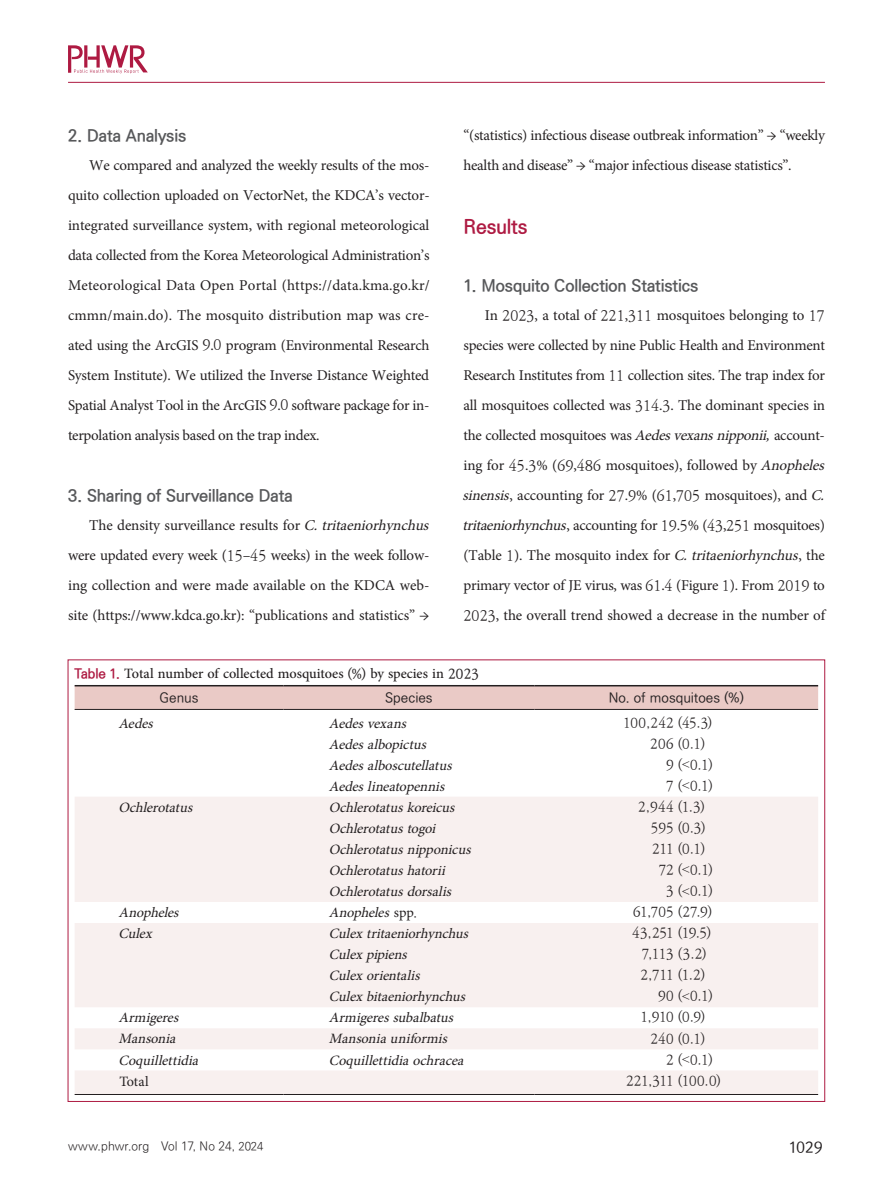
<style>
.page{position:relative;width:893px;height:1191px;background:#fff}
.page>*{position:absolute;margin:0;border:0;box-sizing:border-box;transform-origin:0 0}
.t1{font:700 19.5px "Ko Pub World Dotum";letter-spacing:-.015em;color:#ae1a42}
.t2{font:700 16.5px "Ko Pub World Dotum";letter-spacing:-.005em;color:#57585a}
.t3{font:15px/30px "Minion Pro";letter-spacing:-.02em;color:#231f20}
.t4{font:15px "Rix M Go PM";color:#231f20}
.t5{font:italic 14.25px "Minion Pro";color:#231f20}
.t6{font:500 14.25px "Minion Pro";color:#231f20}
.t7{font:14.25px "Minion Pro";letter-spacing:-.005em;color:#231f20}
.t8{font:300 13.5px "Ko Pub World Batang";letter-spacing:-.005em;color:#231f20}
.t9{font:500 13.5px "Ko Pub World Dotum";color:#231f20}
.t10{font:300 13.5px "Ko Pub World Batang";letter-spacing:-.03em;color:#231f20}
.t11{font:300 12px "Ko Pub World Dotum";letter-spacing:.005em;color:#231f20}
.s1{font-family:"Ko Pub World Batang";font-weight:300;font-size:14.25px}
.s2{font-style:italic}
.s3{font-family:"Ko Pub World Dotum";font-weight:700;font-size:13.5px;color:#ae1a42}
.s4{font-family:"Ko Pub World Batang";font-size:13.5px}
.s5{font-family:"Times New Roman";font-weight:400}
.s6{font-style:normal}
.s7{font-family:"Ko Pub World Batang";font-weight:300;font-style:normal;font-size:13.5px}
.s8{font-size:11.25px}
</style>
<div class="page">
<hr style="left:68px;top:82px;width:757px;height:1px;background:#ae1a42">
<svg style="left:68px;top:45px;width:80px;height:28px"></svg>
<svg style="left:75px;top:686px;width:743px;height:23px;background:#e5c5c2"></svg>
<svg style="left:75px;top:797px;width:743px;height:297px;fill:#f8f0ef"></svg>
<hr style="left:75px;top:685px;width:208px;height:1px;background:#231f20">
<hr style="left:283px;top:685px;width:251px;height:1px;background:#231f20">
<hr style="left:534px;top:685px;width:284px;height:1px;background:#231f20">
<hr style="left:283px;top:709px;width:251px;height:1px;background:#231f20">
<hr style="left:534px;top:709px;width:284px;height:1px;background:#231f20">
<hr style="left:75px;top:709px;width:208px;height:1px;background:#231f20">
<hr style="left:75px;top:1094px;width:208px;height:1px;background:#231f20">
<hr style="left:283px;top:1094px;width:251px;height:1px;background:#231f20">
<hr style="left:534px;top:1094px;width:284px;height:1px;background:#231f20">
<p class="t2" style="left:68px;top:124px;width:120px">2. Data Analysis</p>
<p class="t3" style="left:68px;top:150px;width:363px;text-align:justify;text-indent:21px">We compared and analyzed the weekly results of the mos&shy;quito collection uploaded on VectorNet, the KDCA’s vector&shy;integrated surveillance system, with regional meteorological data collected from the Korea Meteorological Administration’s Meteorological Data Open Portal (https://data.kma.go.kr/ cmmn/main.do). The mosquito distribution map was cre&shy;ated using the ArcGIS <span class="s1">9</span>.<span class="s1">0</span> program (Environmental Research System Institute). We utilized the Inverse Distance Weighted Spatial Analyst Tool in the ArcGIS <span class="s1">9</span>.<span class="s1">0</span> software package for in&shy;terpolation analysis based on the trap index.</p>
<p class="t2" style="left:68px;top:484px;width:226px">3. Sharing of Surveillance Data</p>
<p class="t3" style="left:68px;top:510px;width:366px;text-indent:21px">The density surveillance results for <span class="s2">C.tritaeniorhynchus </span>were updated every week (<span class="s1">15</span>–<span class="s1">45</span> weeks) in the week follow&shy;ing collection and were made available on the KDCA web&shy;site (https://www.kdca.go.kr): “publications and statistics” →</p>
<p class="t3" style="left:463px;top:120px;width:363px">“(statistics) infectious disease outbreak information” → “weekly health and disease” → “major infectious disease statistics”.</p>
<h1 class="t1" style="left:463px;top:213px;width:66px">Results</h1>
<p class="t2" style="left:463px;top:274px;width:237px">1. Mosquito Collection Statistics</p>
<p class="t3" style="left:462px;top:300px;width:367px;text-indent:22px">In <span class="s1">2023</span>, a total of <span class="s1">221</span>,<span class="s1">311</span> mosquitoes belonging to <span class="s1">17 </span>species were collected by nine Public Health and Environment Research Institutes from <span class="s1">11</span> collection sites. The trap index for all mosquitoes collected was <span class="s1">314</span>.<span class="s1">3</span>. The dominant species in the collected mosquitoes was <span class="s2">Aedesvexansnipponii,</span>account&shy;ing for <span class="s1">45</span>.<span class="s1">3</span>% (<span class="s1">69</span>,<span class="s1">486</span> mosquitoes), followed by <span class="s2">Anopheles sinensis</span>, accounting for <span class="s1">27</span>.<span class="s1">9</span>% (<span class="s1">61</span>,<span class="s1">705</span> mosquitoes), and <span class="s2">C. tritaeniorhynchus</span>, accounting for <span class="s1">19</span>.<span class="s1">5</span>% (<span class="s1">43</span>,<span class="s1">251</span> mosquitoes) (Table <span class="s1">1</span>). The mosquito index for <span class="s2">C.tritaeniorhynchus</span>, the primary vector of JE virus, was <span class="s1">61</span>.<span class="s1">4</span> (Figure <span class="s1">1</span>). From <span class="s1">2019</span> to <span class="s1">2023</span>, the overall trend showed a decrease in the number of</p>
<p class="t6" style="left:75px;top:664px;width:406px"><span class="s3">Table 1.</span> Total number of collected mosquitoes <span class="s4">(%)</span> by species in <span class="s4">2023</span></p>
<p class="t9" style="left:160px;top:688px;width:40px">Genus</p>
<p class="t9" style="left:385px;top:688px;width:49px">Species</p>
<p class="t9" style="left:609px;top:688px;width:137px">No. of mosquitoes (%)</p>
<p class="t5" style="left:118px;top:713px;width:40px">Aedes</p>
<p class="t5" style="left:329px;top:713px;width:83px">Aedes vexans</p>
<p class="t8" style="left:623px;top:712px;width:90px">100,242 (45.3)</p>
<p class="t5" style="left:329px;top:734px;width:103px">Aedes albopictus</p>
<p class="t8" style="left:650px;top:733px;width:56px">206 (0.1)</p>
<p class="t5" style="left:329px;top:755px;width:128px">Aedes alboscutellatus</p>
<p class="t8" style="left:666px;top:754px;width:48px">9 (<span class="s5">&lt;</span>0.1)</p>
<p class="t5" style="left:329px;top:776px;width:121px">Aedes lineatopennis</p>
<p class="t8" style="left:666px;top:775px;width:48px">7 (<span class="s5">&lt;</span>0.1)</p>
<p class="t5" style="left:118px;top:797px;width:80px">Ochlerotatus</p>
<p class="t5" style="left:329px;top:797px;width:131px">Ochlerotatus koreicus</p>
<p class="t8" style="left:638px;top:796px;width:68px">2,944 (1.3)</p>
<p class="t5" style="left:329px;top:818px;width:112px">Ochlerotatus togoi</p>
<p class="t8" style="left:651px;top:818px;width:56px">595 (0.3)</p>
<p class="t5" style="left:329px;top:840px;width:147px">Ochlerotatus nipponicus</p>
<p class="t8" style="left:652px;top:839px;width:54px">211 (0.1)</p>
<p class="t5" style="left:329px;top:861px;width:122px">Ochlerotatus hatorii</p>
<p class="t8" style="left:659px;top:860px;width:56px">72 (<span class="s5">&lt;</span>0.1)</p>
<p class="t5" style="left:329px;top:882px;width:128px">Ochlerotatus dorsalis</p>
<p class="t8" style="left:666px;top:881px;width:48px">3 (<span class="s5">&lt;</span>0.1)</p>
<p class="t5" style="left:118px;top:903px;width:66px">Anopheles</p>
<p class="t5" style="left:329px;top:903px;width:90px">Anopheles <span class="s6">s p p</span> <span class="s7">.</span></p>
<p class="t8" style="left:633px;top:902px;width:80px">61,705 (27.9)</p>
<p class="t5" style="left:118px;top:924px;width:39px">Culex</p>
<p class="t5" style="left:329px;top:924px;width:145px">Culex tritaeniorhynchus</p>
<p class="t8" style="left:632px;top:923px;width:80px">43,251 (19.5)</p>
<p class="t5" style="left:329px;top:945px;width:84px">Culex pipiens</p>
<p class="t8" style="left:642px;top:944px;width:66px">7,113 (3.2)</p>
<p class="t5" style="left:329px;top:966px;width:96px">Culex orientalis</p>
<p class="t8" style="left:640px;top:965px;width:66px">2,711 (1.2)</p>
<p class="t5" style="left:329px;top:987px;width:142px">Culex bitaeniorhynchus</p>
<p class="t8" style="left:658px;top:986px;width:56px">90 (<span class="s5">&lt;</span>0.1)</p>
<p class="t5" style="left:118px;top:1008px;width:65px">Armigeres</p>
<p class="t5" style="left:329px;top:1008px;width:130px">Armigeres subalbatus</p>
<p class="t8" style="left:641px;top:1007px;width:66px">1,910 (0.9)</p>
<p class="t5" style="left:118px;top:1029px;width:63px">Mansonia</p>
<p class="t5" style="left:329px;top:1029px;width:124px">Mansonia uniformis</p>
<p class="t8" style="left:650px;top:1028px;width:56px">240 (0.1)</p>
<p class="t5" style="left:118px;top:1050px;width:85px">Coquillettidia</p>
<p class="t5" style="left:329px;top:1050px;width:140px">Coquillettidia ochracea</p>
<p class="t8" style="left:666px;top:1049px;width:48px">2 (<span class="s5">&lt;</span>0.1)</p>
<p class="t7" style="left:119px;top:1071px;width:31px">Total</p>
<p class="t10" style="left:626px;top:1070px;width:96px">221,311 (100.0)</p>
<p class="t11" style="left:68px;top:1137px;width:197px">www.phwr.org Vol 17<span class="s8">,</span> No 24<span class="s8">, 2024</span></p>
<p class="t4" style="left:788px;top:1139px;width:36px">1029</p>
</div>
